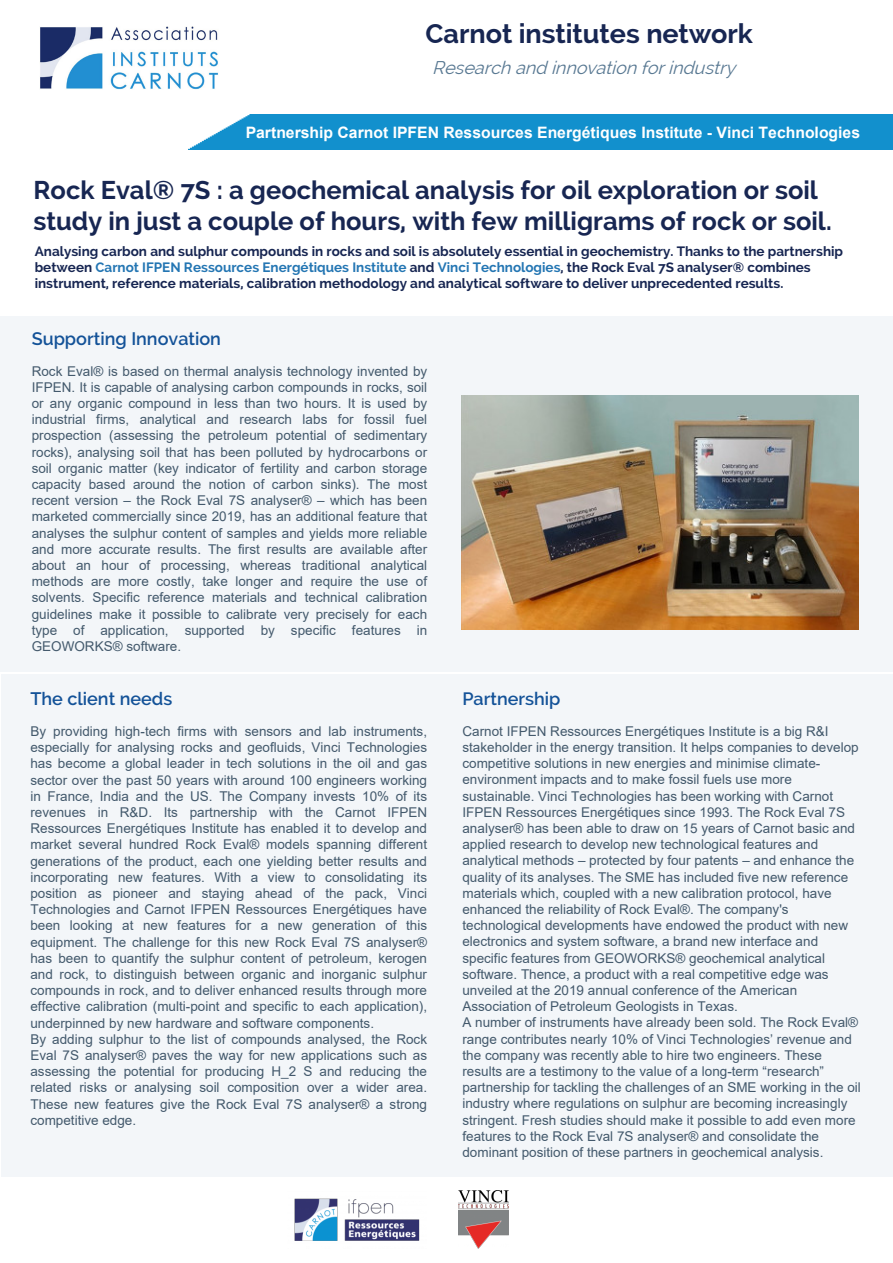
<style>
.page{position:relative;width:893px;height:1263px;background:#fff}
.page>*{position:absolute;margin:0;border:0;box-sizing:border-box;transform-origin:0 0}
.t1{font:700 27px "Raleway";color:#172652}
.t2{font:700 25.5px/30.6px "Raleway";color:#172652}
.t3{font:600 18px "Raleway";color:#135298}
.t4{font:italic 18px "Raleway";color:#587892}
.t5{font:700 15.75px "Arial";color:#fff}
.t6{font:13.5px/16.2px "Arial";color:#43596c}
.t7{font:700 13.5px/16.2px "Raleway";color:#172652}
.s1{color:#2476b3}
</style>
<div class="page">
<div style="left:0;top:316px;width:893px;height:355px;background:#f3f6f9"></div>
<div style="left:1px;top:674px;width:892px;height:503px;background:#f3f6f9"></div>
<div style="left:526px;top:115px;width:366px;height:35px;background:#1290cd"></div>
<img style="left:188px;top:115px;width:338px;height:35px">
<img style="left:40px;top:27px;width:178px;height:62px">
<img style="left:461px;top:396px;width:397px;height:234px">
<img style="left:294px;top:1198px;width:126px;height:43px">
<img style="left:459px;top:1190px;width:49px;height:58px">
<h1 class="t1" style="left:425px;top:18px;width:329px">Carnot institutes network</h1>
<h3 class="t4" style="left:432px;top:57px;width:310px">Research and innovation forindustry</h3>
<p class="t5" style="left:246px;top:122px;width:616px">Partnership Carnot IPFEN Ressources Energétiques Institute - Vinci Technologies</p>
<h2 class="t2" style="left:33px;top:175px;width:800px">Rock Eval® 7S : a geochemical analysis for oil exploration or soil study in just a couple of hours, with few milligrams of rock or soil.</h2>
<p class="t7" style="left:35px;top:243px;width:810px">Analysing carbon and sulphur compounds in rocks and soil is absolutely essential in geochemistry. Thanks to the partnership between <span class="s1">Carnot IFPEN Ressources Energétiques Institute</span> and <span class="s1">Vinci Technologies</span>, the Rock Eval 7S analyser® combines instrument, reference materials, calibration methodology and analytical software to deliver unprecedented results.</p>
<h3 class="t3" style="left:32px;top:328px;width:191px">Supporting Innovation</h3>
<p class="t6" style="left:32px;top:363px;width:397px;text-align:justify">Rock Eval® is based on thermal analysis technology invented by IFPEN. It is capable of analysing carbon compounds in rocks, soil or any organic compound in less than two hours. It is used by industrial firms, analytical and research labs for fossil fuel prospection (assessing the petroleum potential of sedimentary rocks), analysing soil that has been polluted by hydrocarbons or soil organic matter (key indicator of fertility and carbon storage capacity based around the notion of carbon sinks). The most recent version – the Rock Eval 7S analyser® – which has been marketed commercially since 2019, has an additional feature that analyses the sulphur content of samples and yields more reliable and more accurate results. The first results are available after about an hour of processing, whereas traditional analytical methods are more costly, take longer and require the use of solvents. Specific reference materials and technical calibration guidelines make it possible to calibrate very precisely for each type of application, supported by specific features in GEOWORKS® software.</p>
<h3 class="t3" style="left:30px;top:688px;width:143px">The client needs</h3>
<p class="t6" style="left:30px;top:723px;width:398px">By providing high-tech firms with sensors and lab instruments, especially for analysing rocks and geofluids, Vinci Technologies has become a global leader in tech solutions in the oil and gas sector over the past 50 years with around 100 engineers working in France, India and the US. The Company invests 10% of its revenues in R&amp;D. Its partnership with the Carnot IFPEN Ressources Energétiques Institute has enabled it to develop and market several hundred Rock Eval® models spanning different generations of the product, each one yielding better results and incorporating new features. With a view to consolidating its position as pioneer and staying ahead of the pack, Vinci Technologies and Carnot IFPEN Ressources Energétiques have been looking at new features for a new generation of this equipment. The challenge for this new Rock Eval 7S analyser® has been to quantify the sulphur content of petroleum, kerogen and rock, to distinguish between organic and inorganic sulphur compounds in rock, and to deliver enhanced results through more effective calibration (multi-point and specific to each application), underpinned by new hardware and software components.<br>By adding sulphur to the list of compounds analysed, the Rock Eval 7S analyser® paves the way for new applications such as assessing the potential for producing H_2 S and reducing the related risks or analysing soil composition over a wider area.<br>These new features give the Rock Eval 7S analyser® a strong competitive edge.</p>
<h3 class="t3" style="left:462px;top:688px;width:100px">Partnership</h3>
<p class="t6" style="left:462px;top:723px;width:400px">Carnot IFPEN Ressources Energétiques Institute is a big R&amp;I stakeholder in the energy transition. It helps companies to develop competitive solutions in new energies and minimise climate&shy;environment impacts and to make fossil fuels use more sustainable. Vinci Technologies has been working with Carnot IFPEN Ressources Energétiques since 1993. The Rock Eval 7S analyser® has been able to draw on 15 years of Carnot basic and applied research to develop new technological features and analytical methods – protected by four patents – and enhance the quality of its analyses. The SME has included five new reference materials which, coupled with a new calibration protocol, have enhanced the reliability of Rock Eval®. The company's technological developments have endowed the product with new electronics and system software, a brand new interface and specific features from GEOWORKS® geochemical analytical software. Thence, a product with a real competitive edge was unveiled at the 2019 annual conference of the American Association of Petroleum Geologists in Texas.<br>A number of instruments have already been sold. The Rock Eval® range contributes nearly 10% of Vinci Technologies’ revenue and the company was recently able to hire two engineers. These results are a testimony to the value of a long-term “research” partnership for tackling the challenges of an SME working in the oil industry where regulations on sulphur are becoming increasingly stringent. Fresh studies should make it possible to add even more features to the Rock Eval 7S analyser® and consolidate the dominant position of these partners in geochemical analysis.</p>
</div>
